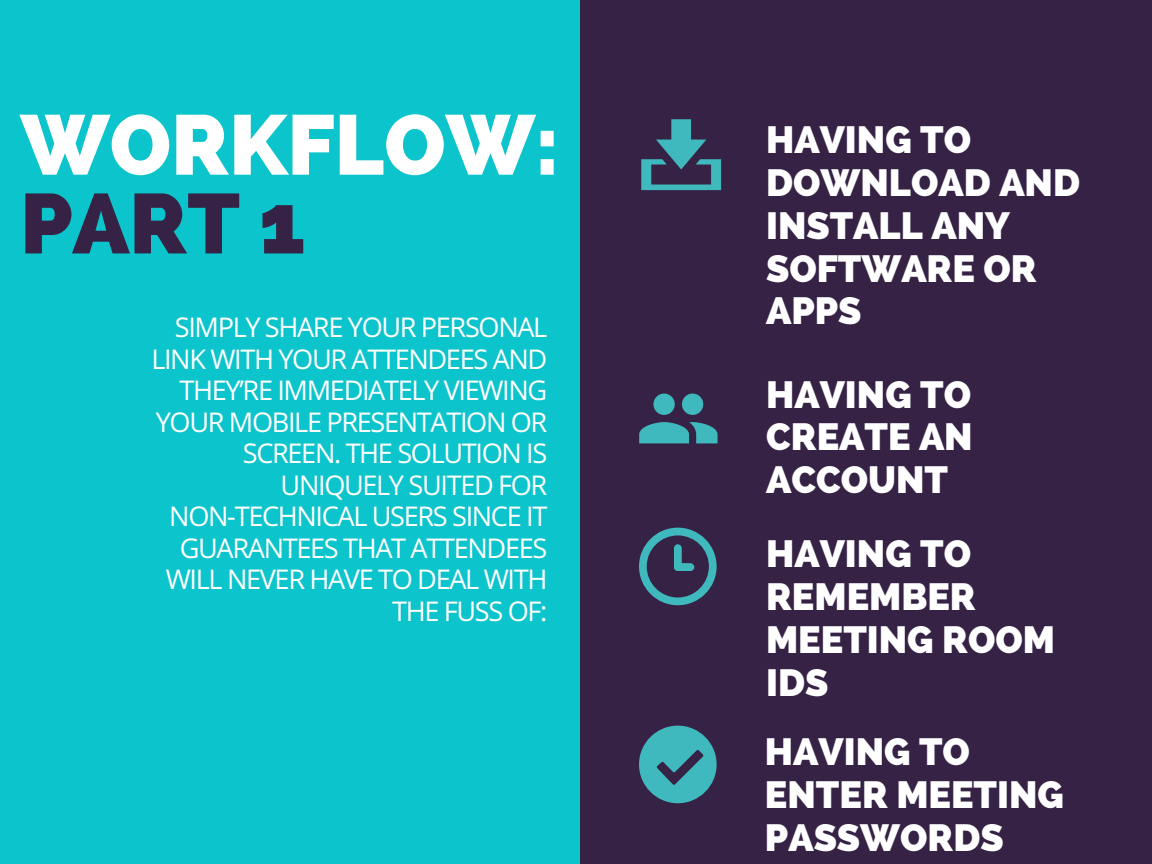
<style>
.page{position:relative;width:1152px;height:864px;background:#352245}
.page>*{position:absolute;margin:0;border:0;box-sizing:border-box;transform-origin:0 0}
.t1{font:800 84.45px "Raleway";color:#fff}
.t2{font:800 84.45px "Raleway";color:#352245}
.t3{font:800 37.8px/42.8px "Raleway";color:#fff}
.t4{font:27.15px/31.5px "Open Sans";letter-spacing:-.05em;color:#fff;text-align:right}
</style>
<div class="page">
<div style="left:0;top:0;width:579px;height:864px;background:#0cc4cc"></div>
<svg style="left:639px;top:528px;width:78px;height:77px"></svg>
<svg style="left:639px;top:726px;width:78px;height:77px"></svg>
<svg style="left:641px;top:119px;width:80px;height:71px"></svg>
<svg style="left:639px;top:394px;width:79px;height:49px"></svg>
<h1 class="t1" style="left:20px;top:95px;width:540px">WORKFLOW:</h1>
<h1 class="t2" style="left:20px;top:174px;width:287px">PART 1</h1>
<p class="t4" style="left:151px;top:311px;width:398px">SIMPLY SHARE YOUR PERSONAL<br>LINK WITH YOUR ATTENDEES AND<br>THEY’RE IMMEDIATELY VIEWING<br>YOUR MOBILE PRESENTATION OR<br>SCREEN. THE SOLUTION IS<br>UNIQUELY SUITED FOR<br>NON-TECHNICAL USERS SINCE IT<br>GUARANTEES THAT ATTENDEES<br>WILL NEVER HAVE TO DEAL WITH<br>THE FUSS OF:</p>
<h2 class="t3" style="left:766px;top:119px;width:316px">HAVING TO<br>DOWNLOAD AND<br>INSTALL ANY<br>SOFTWARE OR<br>APPS</h2>
<h2 class="t3" style="left:766px;top:373px;width:208px;text-align:justify">HAVING TO CREATE AN ACCOUNT</h2>
<h2 class="t3" style="left:766px;top:533px;width:290px">HAVING TO<br>REMEMBER<br>MEETING ROOM<br>IDS</h2>
<h2 class="t3" style="left:765px;top:731px;width:300px">HAVING TO<br>ENTER MEETING<br>PASSWORDS</h2>
</div>
